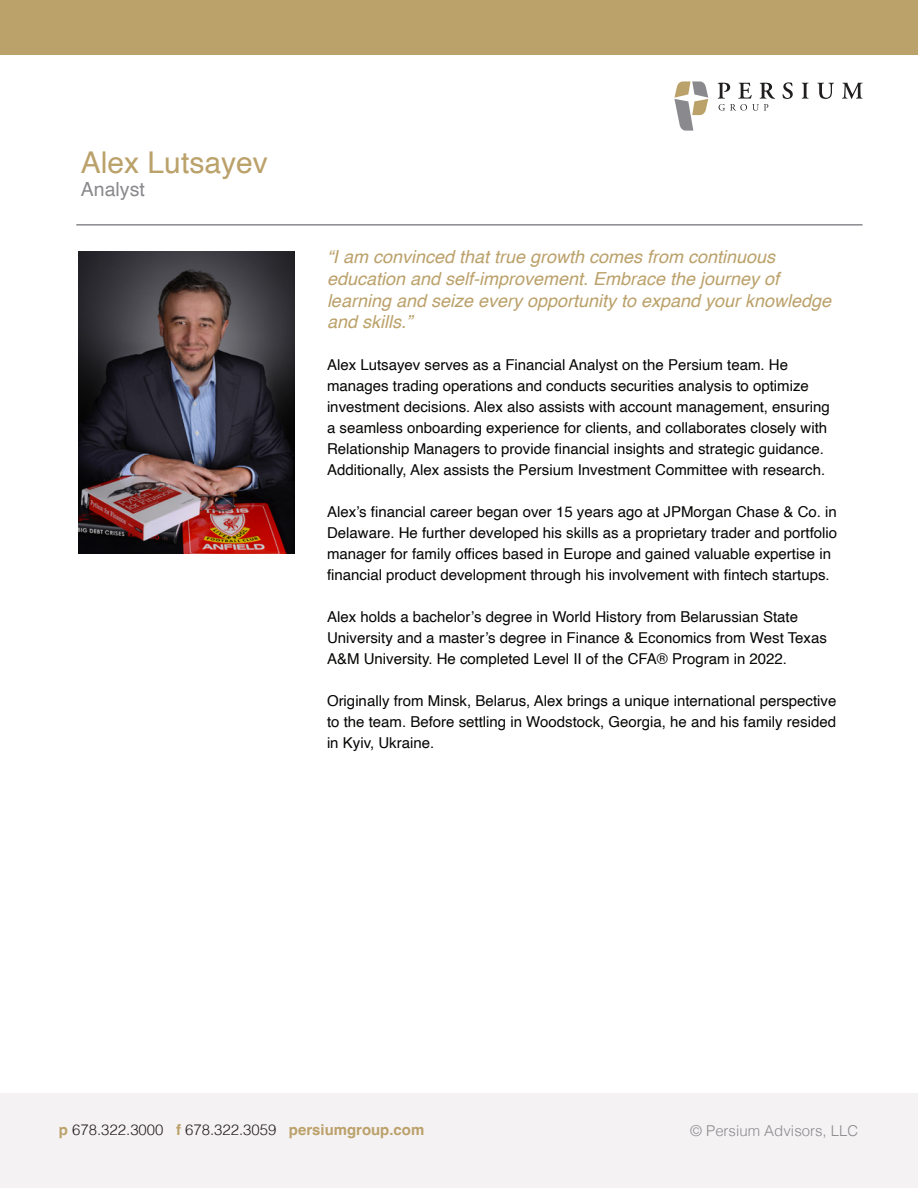
<style>
.page{position:relative;width:918px;height:1188px;background:#fff}
.page>*{position:absolute;margin:0;border:0;box-sizing:border-box;transform-origin:0 0}
.t1{font:30px "Helvetica";color:#bba16a}
.t2{font:19.5px "Helvetica";color:#8a8a8e}
.t3{font:italic 18px/21.6px "Helvetica";color:#bba16a}
.t4{font:15px/21px "Helvetica";color:#050504}
.t5{font:300 15px "Helvetica";color:#231f20}
.t6{font:300 15px "Helvetica";color:#8a8a8e}
.s1{font-weight:700;color:#bba16a}
</style>
<div class="page">
<div style="left:0;top:1094px;width:918px;height:94px;background:#f5f2f3"></div>
<svg style="left:783px;top:82px;width:10px;height:17px"></svg>
<svg style="left:802px;top:83px;width:7px;height:16px"></svg>
<svg style="left:817px;top:83px;width:17px;height:16px"></svg>
<svg style="left:842px;top:83px;width:21px;height:16px"></svg>
<svg style="left:718px;top:83px;width:57px;height:28px"></svg>
<svg style="left:674px;top:81px;width:34px;height:50px"></svg>
<div style="left:0;top:0;width:918px;height:54px;background:#bba16a"></div>
<hr style="left:76px;top:224px;width:787px;height:2px;background:#8a8a8e">
<img style="left:79px;top:251px;width:216px;height:303px">
<h1 class="t1" style="left:81px;top:139px;width:188px">Alex Lutsayev</h1>
<h2 class="t2" style="left:81px;top:174px;width:65px">Analyst</h2>
<p class="t3" style="left:327px;top:247px;width:506px">“I am convinced that true growth comes from continuous education and self-improvement. Embrace the journey of learning and seize every opportunity to expand your knowledge and skills.”</p>
<p class="t4" style="left:327px;top:355px;width:504px">Alex Lutsayev serves as a Financial Analyst on the Persium team. He manages trading operations and conducts securities analysis to optimize investment decisions. Alex also assists with account management, ensuring a seamless onboarding experience for clients, and collaborates closely with Relationship Managers to provide financial insights and strategic guidance.<br>Additionally, Alex assists the Persium Investment Committee with research.</p>
<p class="t4" style="left:327px;top:502px;width:512px">Alex’s financial career began over 15 years ago at JPMorgan Chase &amp; Co. in Delaware. He further developed his skills as a proprietary trader and portfolio manager for family offices based in Europe and gained valuable expertise in financial product development through his involvement with fintech startups.</p>
<p class="t4" style="left:327px;top:607px;width:501px">Alex holds a bachelor’s degree in World History from Belarussian State<br>University and a master’s degree in Finance &amp; Economics from West Texas<br>A&amp;M University. He completed Level II of the CFA® Program in 2022.</p>
<p class="t4" style="left:327px;top:691px;width:511px;text-align:justify">Originally from Minsk, Belarus, Alex brings a unique international perspective to the team. Before settling in Woodstock, Georgia, he and his family resided in Kyiv, Ukraine.</p>
<p class="t5" style="left:59px;top:1116px;width:367px"><span class="s1">p</span> 678.322.3000 <span class="s1">f</span> 678.322.3059 <span class="s1">persiumgroup.com</span></p>
<p class="t6" style="left:690px;top:1117px;width:170px">© Persium Advisors, LLC</p>
</div>
